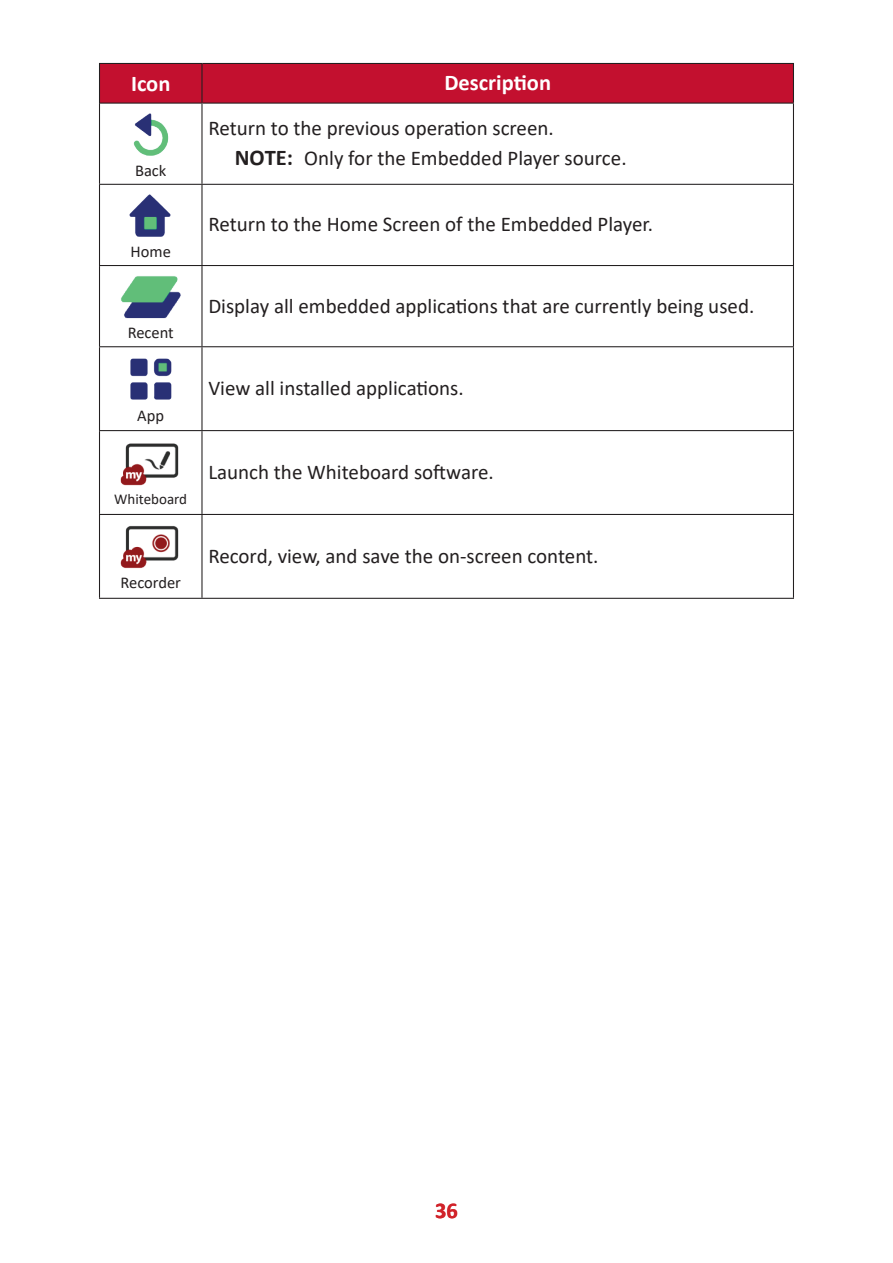
<style>
.page{position:relative;width:893px;height:1263px;background:#fff}
.page>*{position:absolute;margin:0;border:0;box-sizing:border-box;transform-origin:0 0}
.t1{font:700 22.5px "Calibri";color:#fff}
.t2{font:700 22.5px "Calibri";color:#d1232a}
.t3{font:21px/29.4px "Calibri";color:#231f20}
.t4{font:16.5px "Calibri";color:#231f20}
.t5{font:15px "Calibri";color:#231f20}
.s1{font-weight:700;font-size:22.5px}
</style>
<div class="page">
<div style="left:100px;top:63px;width:693px;height:40px;background:#c3102f"></div>
<hr style="left:99px;top:64px;width:1px;height:39px;background:#231f20">
<hr style="left:203px;top:63px;width:591px;height:1px;background:#231f20">
<hr style="left:793px;top:64px;width:1px;height:39px;background:#231f20">
<hr style="left:99px;top:103px;width:1px;height:81px;background:#231f20">
<hr style="left:203px;top:103px;width:591px;height:1px;background:#231f20">
<hr style="left:201px;top:104px;width:2px;height:80px;background:#231f20">
<hr style="left:793px;top:104px;width:1px;height:80px;background:#231f20">
<hr style="left:99px;top:184px;width:103px;height:1px;background:#231f20">
<hr style="left:99px;top:185px;width:1px;height:80px;background:#231f20">
<hr style="left:202px;top:184px;width:592px;height:1px;background:#231f20">
<hr style="left:201px;top:185px;width:2px;height:80px;background:#231f20">
<hr style="left:793px;top:185px;width:1px;height:80px;background:#231f20">
<hr style="left:99px;top:265px;width:103px;height:1px;background:#231f20">
<hr style="left:99px;top:266px;width:1px;height:80px;background:#231f20">
<hr style="left:202px;top:265px;width:592px;height:1px;background:#231f20">
<hr style="left:201px;top:266px;width:2px;height:80px;background:#231f20">
<hr style="left:793px;top:266px;width:1px;height:80px;background:#231f20">
<hr style="left:99px;top:346px;width:103px;height:1px;background:#231f20">
<hr style="left:99px;top:347px;width:1px;height:83px;background:#231f20">
<hr style="left:202px;top:346px;width:592px;height:1px;background:#231f20">
<hr style="left:201px;top:347px;width:2px;height:83px;background:#231f20">
<hr style="left:793px;top:347px;width:1px;height:83px;background:#231f20">
<hr style="left:99px;top:430px;width:103px;height:1px;background:#231f20">
<hr style="left:99px;top:431px;width:1px;height:83px;background:#231f20">
<hr style="left:202px;top:430px;width:592px;height:1px;background:#231f20">
<hr style="left:201px;top:431px;width:2px;height:83px;background:#231f20">
<hr style="left:793px;top:431px;width:1px;height:83px;background:#231f20">
<hr style="left:99px;top:514px;width:103px;height:1px;background:#231f20">
<hr style="left:99px;top:515px;width:1px;height:83px;background:#231f20">
<hr style="left:202px;top:514px;width:592px;height:1px;background:#231f20">
<hr style="left:201px;top:515px;width:2px;height:83px;background:#231f20">
<hr style="left:793px;top:515px;width:1px;height:83px;background:#231f20">
<hr style="left:99px;top:598px;width:103px;height:1px;background:#231f20">
<hr style="left:202px;top:598px;width:592px;height:1px;background:#231f20">
<hr style="left:99px;top:63px;width:103px;height:1px;background:#231f20">
<hr style="left:201px;top:64px;width:2px;height:39px;background:#231f20">
<hr style="left:100px;top:103px;width:103px;height:1px;background:#231f20">
<img style="left:133px;top:113px;width:36px;height:43px">
<img style="left:129px;top:194px;width:42px;height:43px">
<img style="left:121px;top:276px;width:60px;height:42px">
<img style="left:130px;top:358px;width:42px;height:42px">
<img style="left:120px;top:443px;width:58px;height:43px">
<img style="left:120px;top:526px;width:59px;height:43px">
<p class="t1" style="left:131px;top:68px;width:41px">Icon</p>
<p class="t1" style="left:444px;top:67px;width:108px">Description</p>
<p class="t4" style="left:135px;top:159px;width:33px">Back</p>
<p class="t4" style="left:131px;top:240px;width:42px">Home</p>
<p class="t4" style="left:128px;top:321px;width:48px">Recent</p>
<p class="t4" style="left:137px;top:404px;width:28px">App</p>
<p class="t5" style="left:114px;top:488px;width:74px">Whiteboard</p>
<p class="t4" style="left:120px;top:571px;width:62px">Recorder</p>
<p class="t3" style="left:235px;top:113px;width:393px;text-indent:-26px">Return to the previous operation screen.<br><span class="s1">NOTE:</span> Only for the Embedded Player source.</p>
<p class="t3" style="left:208px;top:209px;width:446px">Return to the Home Screen of the Embedded Player.</p>
<p class="t3" style="left:208px;top:290px;width:547px">Display all embedded applications that are currently being used.</p>
<p class="t3" style="left:208px;top:373px;width:257px">View all installed applications.</p>
<p class="t3" style="left:208px;top:457px;width:287px">Launch the Whiteboard software.</p>
<p class="t3" style="left:208px;top:541px;width:392px">Record, view, and save the on-screen content.</p>
<p class="t2" style="left:435px;top:1194px;width:24px">36</p>
</div>
